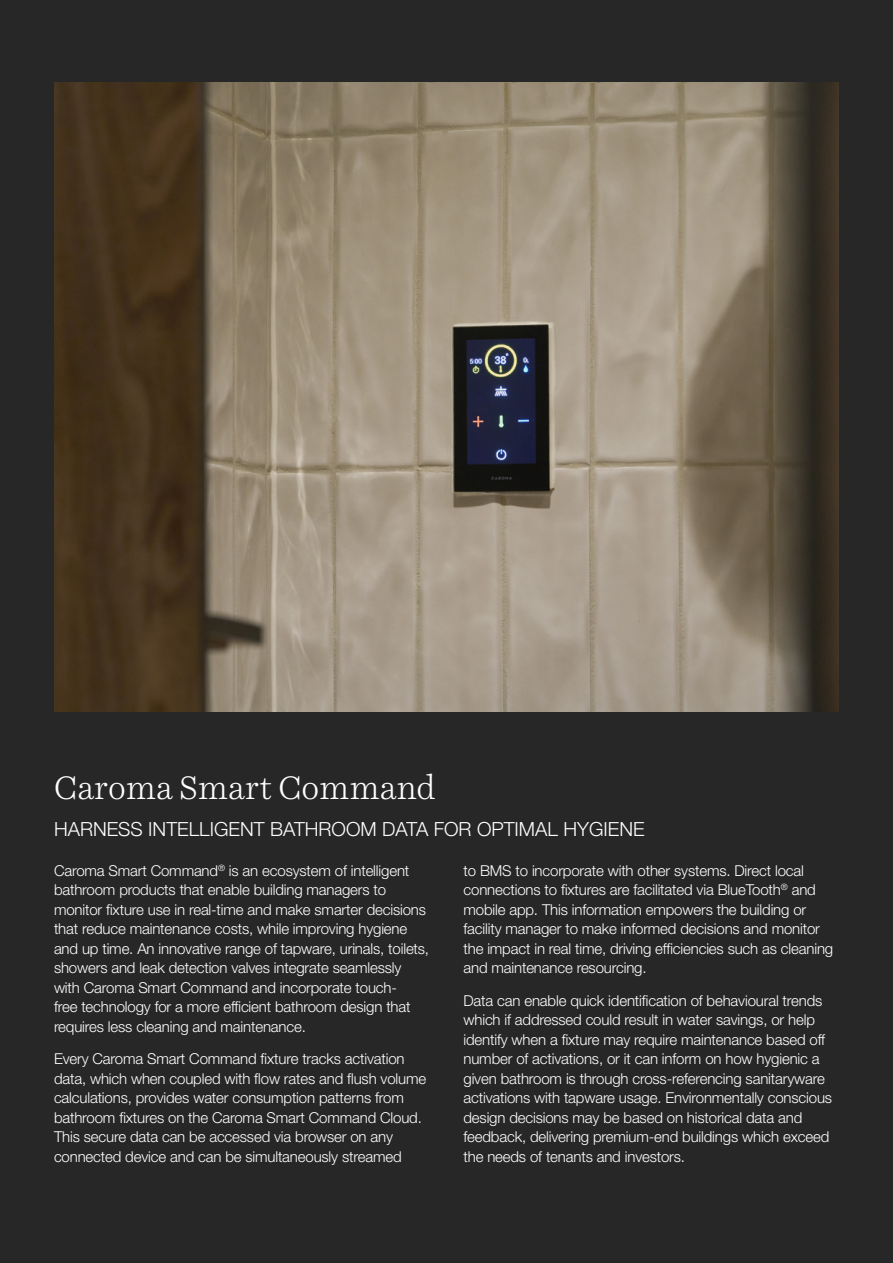
<style>
.page{position:relative;width:893px;height:1263px;background:#272727}
.page>*{position:absolute;margin:0;border:0;box-sizing:border-box;transform-origin:0 0}
.BC_Helvetica{font:300 33px "Harriet Text";color:#fff}
.BC_Helvetica-2{font:300 19.5px "Helvetica Neue LT Std";color:#fff}
.BC_Helvetica-3{font:300 15px/19.5px "Helvetica Neue LT Std";letter-spacing:-.01em;color:#fff}
</style>
<div class="page">
<img style="left:54px;top:83px;width:785px;height:628px">
<p class="BC_Helvetica" style="left:54px;top:765px;width:383px">Caroma Smart Command</p>
<p class="BC_Helvetica-2" style="left:54px;top:817px;width:592px">HARNESS INTELLIGENT BATHROOM DATA FOR OPTIMAL HYGIENE</p>
<p class="BC_Helvetica-3" style="left:54px;top:860px;width:377px">Caroma Smart Command<sup>®</sup> is an ecosystem of intelligent bathroom products that enable building managers to monitor fixture use in real-time and make smarter decisions that reduce maintenance costs, while improving hygiene and up time. An innovative range of tapware, urinals, toilets, showers and leak detection valves integrate seamlessly with Caroma Smart Command and incorporate touch-<br>free technology for a more efficient bathroom design that requires less cleaning and maintenance.</p>
<p class="BC_Helvetica-3" style="left:54px;top:1049px;width:374px">Every Caroma Smart Command fixture tracks activation data, which when coupled with flow rates and flush volume calculations, provides water consumption patterns from bathroom fixtures on the Caroma Smart Command Cloud.<br>This secure data can be accessed via browser on any connected device and can be simultaneously streamed</p>
<p class="BC_Helvetica-3" style="left:463px;top:860px;width:371px">to BMS to incorporate with other systems. Direct local connections to fixtures are facilitated via BlueTooth<sup>®</sup> and mobile app. This information empowers the building or facility manager to make informed decisions and monitor the impact in real time, driving efficiencies such as cleaning and maintenance resourcing.</p>
<p class="BC_Helvetica-3" style="left:463px;top:990px;width:370px">Data can enable quick identification of behavioural trends which if addressed could result in water savings, or help identify when a fixture may require maintenance based off number of activations, or it can inform on how hygienic a given bathroom is through cross-referencing sanitaryware activations with tapware usage. Environmentally conscious design decisions may be based on historical data and feedback, delivering premium-end buildings which exceed the needs of tenants and investors.</p>
</div>
